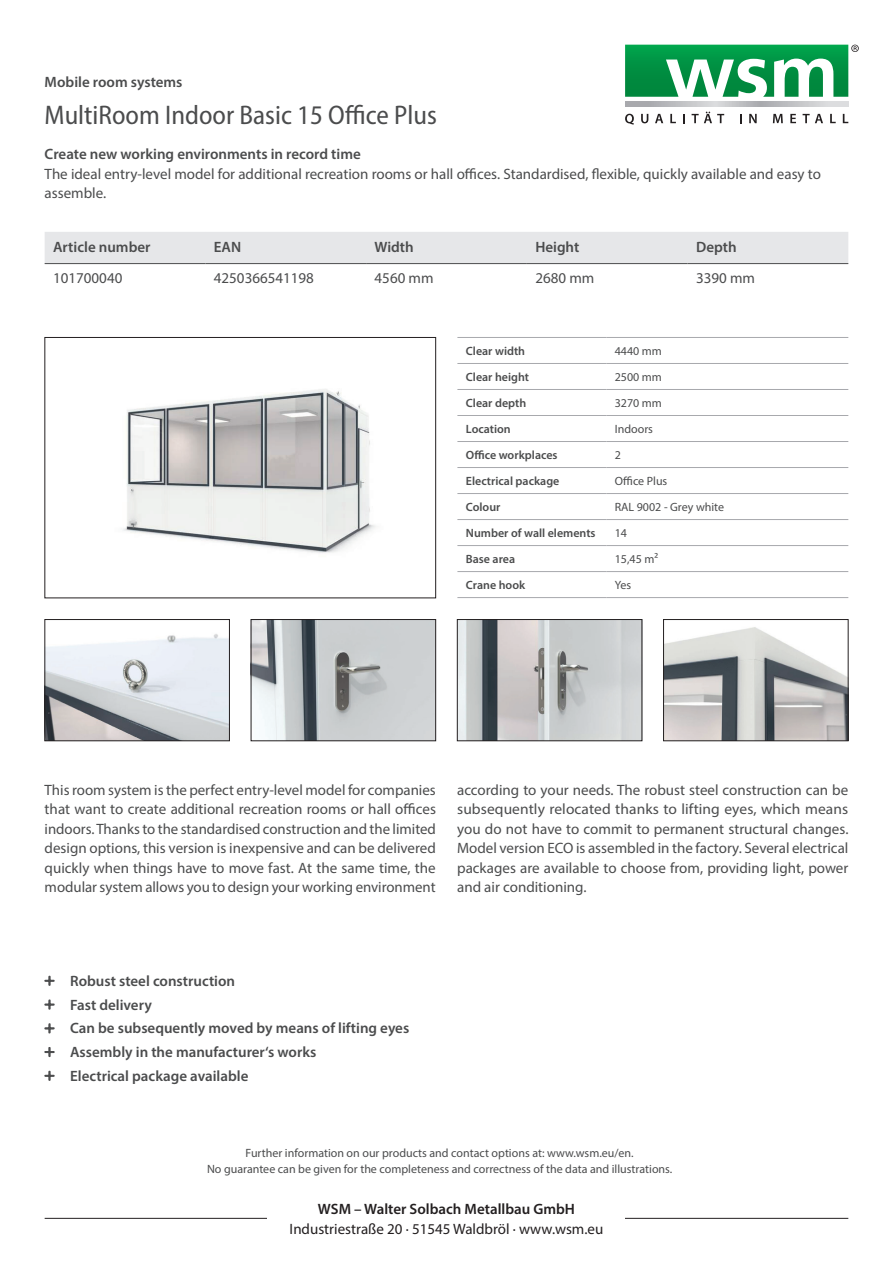
<style>
.page{position:relative;width:893px;height:1263px;background:#fff}
.page>*{position:absolute;margin:0;border:0;box-sizing:border-box;transform-origin:0 0}
.t1{font:semi-condensed 27px "Myriad Pro";color:#4b4c4d}
.t2{font:15px/19.5px "Myriad Pro";color:#4b4c4d;text-align:justify}
.t3{font:600 15px/23.7px "Myriad Pro";color:#4b4c4d}
.t4{font:15px "Myriad Pro";color:#231f20}
.t5{font:600 15px "Myriad Pro";color:#231f20}
.t6{font:12px/16.5px "Myriad Pro";color:#4b4c4d;text-align:center}
.t7{font:600 12px "Myriad Pro";color:#4b4c4d}
</style>
<div class="page">
<hr style="left:457px;top:337px;width:149px;height:1px;background:#a8a9ad">
<hr style="left:606px;top:337px;width:242px;height:1px;background:#a8a9ad">
<hr style="left:457px;top:363px;width:149px;height:1px;background:#a8a9ad">
<hr style="left:606px;top:363px;width:242px;height:1px;background:#a8a9ad">
<hr style="left:457px;top:389px;width:149px;height:1px;background:#a8a9ad">
<hr style="left:606px;top:389px;width:242px;height:1px;background:#a8a9ad">
<hr style="left:457px;top:415px;width:149px;height:1px;background:#a8a9ad">
<hr style="left:606px;top:415px;width:242px;height:1px;background:#a8a9ad">
<hr style="left:457px;top:441px;width:149px;height:1px;background:#a8a9ad">
<hr style="left:606px;top:441px;width:242px;height:1px;background:#a8a9ad">
<hr style="left:457px;top:467px;width:149px;height:1px;background:#a8a9ad">
<hr style="left:606px;top:467px;width:242px;height:1px;background:#a8a9ad">
<hr style="left:457px;top:493px;width:149px;height:1px;background:#a8a9ad">
<hr style="left:606px;top:493px;width:242px;height:1px;background:#a8a9ad">
<hr style="left:457px;top:519px;width:149px;height:1px;background:#a8a9ad">
<hr style="left:606px;top:519px;width:242px;height:1px;background:#a8a9ad">
<hr style="left:457px;top:545px;width:149px;height:1px;background:#a8a9ad">
<hr style="left:606px;top:545px;width:242px;height:1px;background:#a8a9ad">
<hr style="left:457px;top:571px;width:149px;height:1px;background:#a8a9ad">
<hr style="left:606px;top:571px;width:242px;height:1px;background:#a8a9ad">
<hr style="left:457px;top:597px;width:149px;height:1px;background:#a8a9ad">
<hr style="left:606px;top:597px;width:242px;height:1px;background:#a8a9ad">
<img style="left:123px;top:389px;width:253px;height:164px">
<div style="left:45px;top:337px;width:391px;height:261px;border:1px solid #231f20"></div>
<img style="left:47px;top:634px;width:181px;height:105px">
<div style="left:45px;top:619px;width:185px;height:122px;border:1px solid #231f20"></div>
<img style="left:253px;top:621px;width:181px;height:118px">
<div style="left:251px;top:619px;width:185px;height:122px;border:1px solid #231f20"></div>
<img style="left:665px;top:627px;width:181px;height:112px">
<div style="left:663px;top:619px;width:185px;height:122px;border:1px solid #231f20"></div>
<img style="left:459px;top:621px;width:181px;height:118px">
<div style="left:457px;top:619px;width:185px;height:122px;border:1px solid #231f20"></div>
<div style="left:45px;top:232px;width:803px;height:31px;background:#e6e7e9"></div>
<hr style="left:45px;top:263px;width:160px;height:1px;background:#4b4c4d">
<hr style="left:205px;top:263px;width:161px;height:1px;background:#4b4c4d">
<hr style="left:366px;top:263px;width:161px;height:1px;background:#4b4c4d">
<hr style="left:527px;top:263px;width:161px;height:1px;background:#4b4c4d">
<hr style="left:688px;top:263px;width:160px;height:1px;background:#4b4c4d">
<hr style="left:45px;top:1218px;width:803px;height:1px;background:#231f20">
<svg style="left:625px;top:114px;width:9px;height:11px"></svg>
<svg style="left:641px;top:114px;width:7px;height:9px"></svg>
<svg style="left:655px;top:114px;width:8px;height:9px"></svg>
<svg style="left:670px;top:114px;width:6px;height:9px"></svg>
<svg style="left:683px;top:114px;width:2px;height:9px"></svg>
<svg style="left:692px;top:112px;width:32px;height:11px"></svg>
<svg style="left:749px;top:114px;width:8px;height:9px"></svg>
<svg style="left:773px;top:114px;width:10px;height:9px"></svg>
<svg style="left:790px;top:114px;width:6px;height:9px"></svg>
<svg style="left:803px;top:114px;width:20px;height:9px"></svg>
<svg style="left:830px;top:114px;width:6px;height:9px"></svg>
<svg style="left:843px;top:114px;width:5px;height:9px"></svg>
<hr style="left:625px;top:106px;width:223px;height:1px;background:#636366">
<svg style="left:625px;top:102px;width:223px;height:4px"></svg>
<svg style="left:625px;top:45px;width:234px;height:52px"></svg>
<div style="left:268px;top:1203px;width:357px;height:30px;background:#fff"></div>
<p class="t3" style="left:45px;top:70px;width:139px">Mobile room systems</p>
<h1 class="t1" style="left:45px;top:99px;width:394px">MultiRoom Indoor Basic 15 Office Plus</h1>
<p class="t3" style="left:45px;top:142px;width:318px">Create new working environments in record time</p>
<p class="t2" style="left:45px;top:164px;width:778px">The ideal entry-level model for additional recreation rooms or hall offices. Standardised, flexible, quickly available and easy to assemble.</p>
<p class="t3" style="left:53px;top:234px;width:99px">Article number</p>
<p class="t3" style="left:214px;top:234px;width:29px">EAN</p>
<p class="t3" style="left:375px;top:234px;width:41px">Width</p>
<p class="t3" style="left:535px;top:234px;width:46px">Height</p>
<p class="t3" style="left:696px;top:234px;width:42px">Depth</p>
<p class="t2" style="left:53px;top:268px;width:71px">101700040</p>
<p class="t2" style="left:214px;top:268px;width:102px">4250366541198</p>
<p class="t2" style="left:375px;top:268px;width:60px">4560 mm</p>
<p class="t2" style="left:535px;top:268px;width:60px">2680 mm</p>
<p class="t2" style="left:696px;top:268px;width:60px">3390 mm</p>
<p class="t7" style="left:466px;top:343px;width:61px">Clear width</p>
<p class="t6" style="left:615px;top:342px;width:49px">4440 mm</p>
<p class="t7" style="left:466px;top:369px;width:65px">Clear height</p>
<p class="t6" style="left:615px;top:368px;width:49px">2500 mm</p>
<p class="t7" style="left:466px;top:395px;width:62px">Clear depth</p>
<p class="t6" style="left:615px;top:394px;width:49px">3270 mm</p>
<p class="t7" style="left:466px;top:421px;width:46px">Location</p>
<p class="t6" style="left:615px;top:420px;width:40px">Indoors</p>
<p class="t7" style="left:466px;top:447px;width:93px">Office workplaces</p>
<p class="t6" style="left:615px;top:446px;width:8px">2</p>
<p class="t7" style="left:466px;top:473px;width:95px">Electrical package</p>
<p class="t6" style="left:615px;top:472px;width:54px">Office Plus</p>
<p class="t7" style="left:466px;top:499px;width:36px">Colour</p>
<p class="t6" style="left:615px;top:498px;width:111px">RAL 9002 - Grey white</p>
<p class="t7" style="left:466px;top:525px;width:131px">Number of wall elements</p>
<p class="t6" style="left:615px;top:524px;width:14px">14</p>
<p class="t7" style="left:466px;top:551px;width:51px">Base area</p>
<p class="t6" style="left:615px;top:550px;width:45px">15,45 m²</p>
<p class="t7" style="left:466px;top:577px;width:61px">Crane hook</p>
<p class="t6" style="left:615px;top:577px;width:18px">Yes</p>
<p class="t2" style="left:45px;top:780px;width:393px">This room system is the perfect entry-level model for companies that want to create additional recreation rooms or hall offices indoors. Thanks to the standardised construction and the limited design options, this version is inexpensive and can be delivered quickly when things have to move fast. At the same time, the modular system allows you to design your working environment</p>
<p class="t2" style="left:457px;top:780px;width:393px">according to your needs. The robust steel construction can be subsequently relocated thanks to lifting eyes, which means you do not have to commit to permanent structural changes.<br>Model version ECO is assembled in the factory. Several electrical packages are available to choose from, providing light, power and air conditioning.</p>
<p class="t3" style="left:70px;top:968px;width:341px">Robust steel construction<br>Fast delivery<br>Can be subsequently moved by means of lifting eyes<br>Assembly in the manufacturer‘s works<br>Electrical package available</p>
<p class="t6" style="left:207px;top:1144px;width:467px">Further information on our products and contact options at: www.wsm.eu/en.<br>No guarantee can be given for the completeness and correctness of the data and illustrations.</p>
<p class="t5" style="left:318px;top:1199px;width:259px">WSM – Walter Solbach Metallbau GmbH</p>
<p class="t4" style="left:290px;top:1219px;width:315px">Industriestraße 20 · 51545 Waldbröl · www.wsm.eu</p>
</div>
